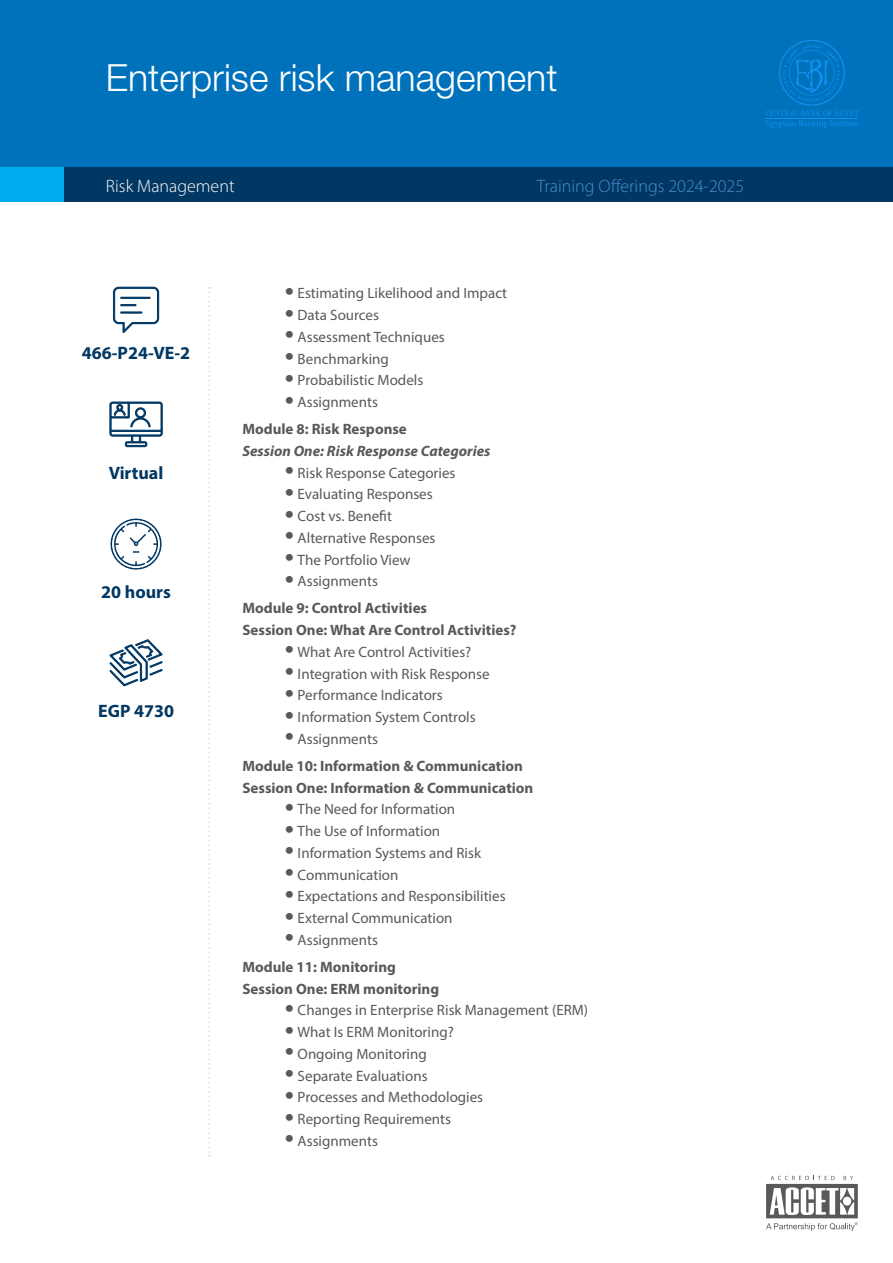
<style>
.page{position:relative;width:893px;height:1263px;background:#fff}
.page>*{position:absolute;margin:0;border:0;box-sizing:border-box;transform-origin:0 0}
.t1{font:300 37.5px "Helvetica Neue LT Std";color:#fff}
.t2{font:700 18px "Myriad Pro";color:#003763}
.t3{font:300 18px "Myriad Pro";color:#4a8ecc}
.t4{font:300 18px "Myriad Pro";color:#fff}
.t5{font:15px "Myriad Pro";color:#58595b}
.t6{font:700 15px/27px "Myriad Pro";color:#58595b}
.t7{font:italic 700 15px "Myriad Pro";color:#58595b}
.s1{font-size:33px}
.s2{font-weight:400;font-size:33px}
.s3{font-weight:400}
</style>
<div class="page">
<div style="left:0;top:0;width:893px;height:168px;background:#0072bc"></div>
<div style="left:0;top:168px;width:893px;height:34px;background:#003763"></div>
<div style="left:0;top:168px;width:64px;height:34px;background:#00aeef"></div>
<svg style="left:208px;top:287px;width:2px;height:870px"></svg>
<svg style="left:766px;top:1176px;width:92px;height:55px"></svg>
<svg style="left:765px;top:40px;width:93px;height:88px"></svg>
<svg style="left:109px;top:402px;width:54px;height:45px"></svg>
<svg style="left:113px;top:287px;width:46px;height:46px"></svg>
<svg style="left:109px;top:639px;width:54px;height:47px"></svg>
<svg style="left:111px;top:519px;width:51px;height:51px"></svg>
<h1 class="t1" style="left:106px;top:54px;width:453px">Enterprise risk management</h1>
<p class="t4" style="left:106px;top:175px;width:130px">Risk Management</p>
<p class="t3" style="left:537px;top:175px;width:209px">Training Offerings 2024-2025</p>
<p class="t2" style="left:82px;top:342px;width:110px">466-P24-VE-2</p>
<p class="t2" style="left:109px;top:461px;width:56px">Virtual</p>
<p class="t2" style="left:101px;top:580px;width:71px">20 hours</p>
<p class="t2" style="left:98px;top:699px;width:77px">EGP 4730</p>
<p class="t5" style="left:285px;top:284px;width:224px"><span class="s1">•</span> Estimating Likelihood and Impact</p>
<p class="t5" style="left:285px;top:306px;width:96px"><span class="s1">•</span> Data Sources</p>
<p class="t5" style="left:285px;top:327px;width:161px"><span class="s1">•</span> Assessment Techniques</p>
<p class="t5" style="left:285px;top:349px;width:106px"><span class="s1">•</span> Benchmarking</p>
<p class="t5" style="left:285px;top:371px;width:140px"><span class="s1">•</span> Probabilistic Models</p>
<p class="t6" style="left:242px;top:388px;width:166px;text-indent:43px"><span class="s2">•</span> <span class="s3">Assignments<br></span>Module 8: Risk Response</p>
<p class="t7" style="left:242px;top:441px;width:250px">Session One: Risk Response Categories</p>
<p class="t5" style="left:285px;top:463px;width:172px"><span class="s1">•</span> Risk Response Categories</p>
<p class="t5" style="left:285px;top:485px;width:149px"><span class="s1">•</span> Evaluating Responses</p>
<p class="t5" style="left:285px;top:507px;width:109px"><span class="s1">•</span> Cost vs. Benefit</p>
<p class="t5" style="left:285px;top:528px;width:152px"><span class="s1">•</span> Alternative Responses</p>
<p class="t5" style="left:285px;top:550px;width:127px"><span class="s1">•</span> The Portfolio View</p>
<p class="t6" style="left:242px;top:567px;width:186px;text-align:center"><span class="s2">•</span> <span class="s3">Assignments<br></span>Module 9: Control Activities</p>
<p class="t6" style="left:242px;top:616px;width:276px">Session One: What Are Control Activities?</p>
<p class="t5" style="left:285px;top:642px;width:188px"><span class="s1">•</span> What Are Control Activities?</p>
<p class="t5" style="left:285px;top:664px;width:206px"><span class="s1">•</span> Integration with Risk Response</p>
<p class="t5" style="left:285px;top:686px;width:159px"><span class="s1">•</span> Performance Indicators</p>
<p class="t5" style="left:285px;top:708px;width:192px"><span class="s1">•</span> Information System Controls</p>
<p class="t6" style="left:242px;top:725px;width:282px;text-indent:43px"><span class="s2">•</span> <span class="s3">Assignments<br></span>Module 10: Information &amp; Communication</p>
<p class="t6" style="left:242px;top:773px;width:293px">Session One: Information &amp; Communication</p>
<p class="t5" style="left:285px;top:800px;width:172px"><span class="s1">•</span> The Need for Information</p>
<p class="t5" style="left:285px;top:822px;width:157px"><span class="s1">•</span> The Use of Information</p>
<p class="t5" style="left:285px;top:843px;width:198px"><span class="s1">•</span> Information Systems and Risk</p>
<p class="t5" style="left:285px;top:865px;width:115px"><span class="s1">•</span> Communication</p>
<p class="t5" style="left:285px;top:887px;width:222px"><span class="s1">•</span> Expectations and Responsibilities</p>
<p class="t5" style="left:285px;top:909px;width:169px"><span class="s1">•</span> External Communication</p>
<p class="t6" style="left:242px;top:926px;width:155px;text-indent:43px"><span class="s2">•</span> <span class="s3">Assignments<br></span>Module 11: Monitoring</p>
<p class="t6" style="left:242px;top:974px;width:198px">Session One: ERM monitoring</p>
<p class="t5" style="left:285px;top:1001px;width:305px"><span class="s1">•</span> Changes in Enterprise Risk Management (ERM)</p>
<p class="t5" style="left:285px;top:1023px;width:171px"><span class="s1">•</span> What Is ERM Monitoring?</p>
<p class="t5" style="left:285px;top:1044px;width:143px"><span class="s1">•</span> Ongoing Monitoring</p>
<p class="t5" style="left:285px;top:1066px;width:144px"><span class="s1">•</span> Separate Evaluations</p>
<p class="t5" style="left:285px;top:1088px;width:200px"><span class="s1">•</span> Processes and Methodologies</p>
<p class="t5" style="left:285px;top:1110px;width:168px"><span class="s1">•</span> Reporting Requirements</p>
<p class="t5" style="left:285px;top:1131px;width:95px"><span class="s1">•</span> Assignments</p>
</div>
